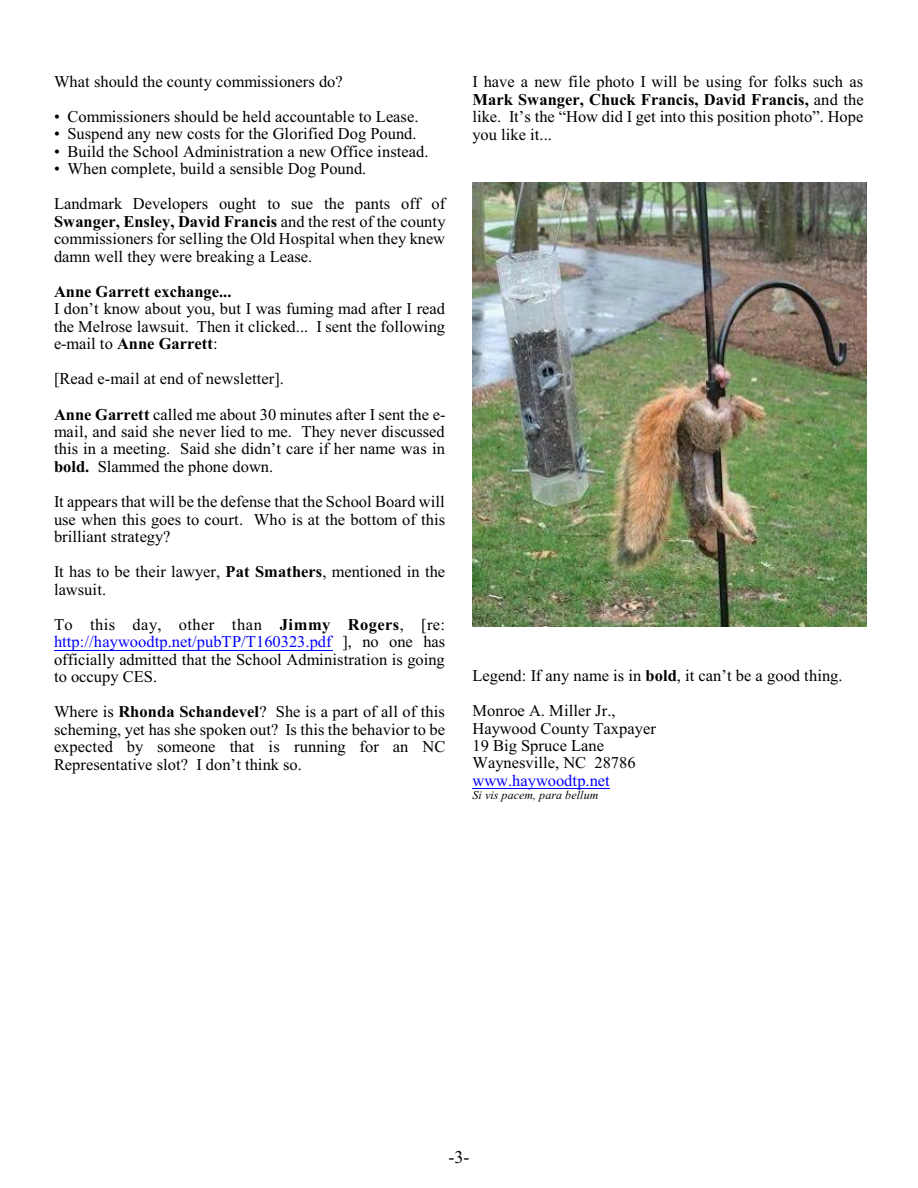
<style>
.page{position:relative;width:918px;height:1188px;background:#fff}
.page>*{position:absolute;margin:0;border:0;box-sizing:border-box;transform-origin:0 0}
.t1{font:18px "Times New Roman";color:#000}
.t2{font:16.5px/17.4px "Times New Roman";color:#000;text-align:justify}
.t3{font:700 16.5px "Times New Roman";color:#000}
.t4{font:16.5px "Times New Roman";color:#00f}
.t5{font:italic 12px "Times New Roman";letter-spacing:.01em;color:#000}
.s1{font-weight:700}
.s2{color:#00f}
</style>
<div class="page">
<img style="left:473px;top:183px;width:394px;height:443px">
<hr style="left:54px;top:650px;width:278px;height:1px;background:#00f">
<hr style="left:472px;top:788px;width:138px;height:1px;background:#00f">
<p class="t2" style="left:54px;top:74px;width:290px">What should the county commissioners do?</p>
<p class="t2" style="left:54px;top:109px;width:366px">• Commissioners should be held accountable to Lease.</p>
<p class="t2" style="left:54px;top:127px;width:364px">• Suspend any new costs for the Glorified Dog Pound.</p>
<p class="t2" style="left:54px;top:144px;width:376px">• Build the School Administration a new Office instead.</p>
<p class="t2" style="left:54px;top:153px;width:393px;line-height:35px">• When complete, build a sensible Dog Pound.<br>Landmark Developers ought to sue the pants off of</p>
<p class="t2" style="left:54px;top:214px;width:393px"><span class="s1">Swanger, Ensley, David Francis</span> and the rest of the county commissioners for selling the Old Hospital when they knew damn well they were breaking a Lease.</p>
<p class="t3" style="left:54px;top:286px;width:179px">Anne Garrett exchange...</p>
<p class="t2" style="left:54px;top:301px;width:393px">I don’t know about you, but I was fuming mad after I read the Melrose lawsuit. Then it clicked... I sent the following e-mail to <span class="s1">Anne Garrett</span>:</p>
<p class="t2" style="left:54px;top:363px;width:393px;line-height:35.2px">[Read e-mail at end of newsletter].<br><span class="s1">Anne Garrett</span> called me about 30 minutes after I sent the e-</p>
<p class="t2" style="left:54px;top:424px;width:393px">mail, and said she never lied to me. They never discussed this in a meeting. Said she didn’t care if her name was in <span class="s1">bold.</span> Slammed the phone down.</p>
<p class="t2" style="left:54px;top:494px;width:393px">It appears that will be the defense that the School Board will use when this goes to court. Who is at the bottom of this brilliant strategy?</p>
<p class="t2" style="left:54px;top:565px;width:393px">It has to be their lawyer, <span class="s1">Pat Smathers</span>, mentioned in the lawsuit.</p>
<p class="t2" style="left:54px;top:617px;width:393px">To this day, other than <span class="s1">Jimmy Rogers</span>, [re: <span class="s2">http://haywoodtp.net/pubTP/T160323.pdf</span> ], no one has officially admitted that the School Administration is going to occupy CES.</p>
<p class="t2" style="left:54px;top:705px;width:393px">Where is <span class="s1">Rhonda Schandevel</span>? She is a part of all of this scheming, yet has she spoken out? Is this the behavior to be expected by someone that is running for an NC Representative slot? I don’t think so.</p>
<p class="t2" style="left:472px;top:74px;width:393px">I have a new file photo I will be using for folks such as <span class="s1">Mark Swanger, Chuck Francis, David Francis,</span> and the like. It’s the “How did I get into this position photo”. Hope you like it...</p>
<p class="t2" style="left:472px;top:660px;width:372px;line-height:35px">Legend: If any name is in <span class="s1">bold</span>, it can’t be a good thing.<br>Monroe A. Miller Jr.,</p>
<p class="t2" style="left:472px;top:721px;width:185px;text-align:left">Haywood County Taxpayer<br>19 Big Spruce Lane<br>Waynesville, NC 28786</p>
<p class="t4" style="left:472px;top:774px;width:139px">www.haywoodtp.net</p>
<p class="t5" style="left:472px;top:791px;width:128px">Si vis pacem, para bellum</p>
<p class="t1" style="left:449px;top:1151px;width:22px">-3-</p>
</div>
